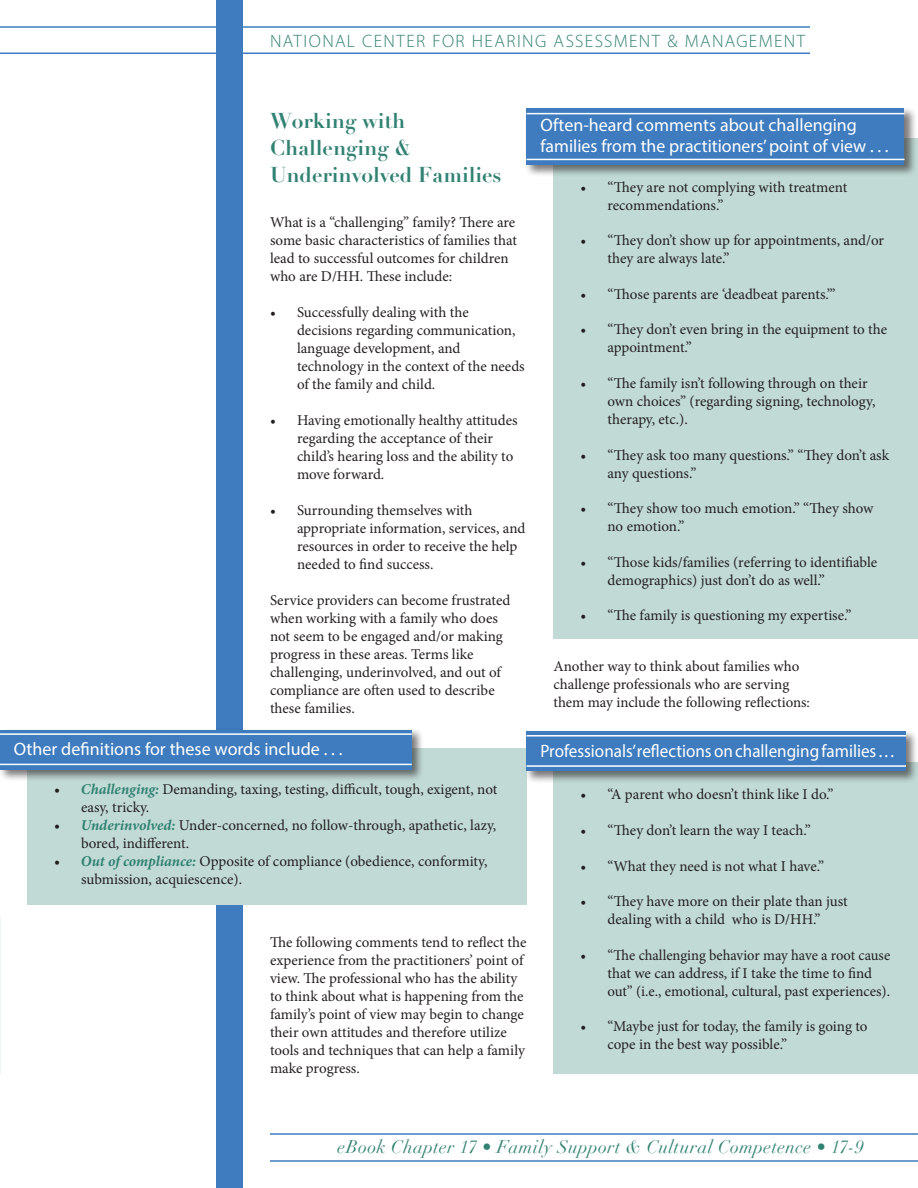
<style>
.page{position:relative;width:918px;height:1188px;background:#fff}
.page>*{position:absolute;margin:0;border:0;box-sizing:border-box;transform-origin:0 0}
.Paragraph_Heading{font:700 21px/27px "Didot";color:#318273}
.Body_text{font:18px/21px "Myriad Pro";color:#fff}
.t1{font:italic 18px "Didot";letter-spacing:.02em;color:#318273}
.Body_text-2{font:18px "Myriad Pro";color:#fff;scale:.95 1}
.t2{font:300 18px "Myriad Pro";letter-spacing:.075em;color:#318273}
.Bullet_Text{font:15px/18px "Minion Pro";color:#231f20}
.Body_text-3{font:15px/18px "Minion Pro";color:#231f20}
.s1{font-weight:700;font-style:italic}
.s2{font-weight:700;font-style:italic;color:#318273}
</style>
<div class="page">
<hr style="left:0;top:26px;width:810px;height:2px;background:#3e7cbf">
<hr style="left:0;top:52px;width:810px;height:2px;background:#3e7cbf">
<hr style="left:270px;top:1133px;width:648px;height:2px;background:#3e7cbf">
<hr style="left:270px;top:1160px;width:648px;height:2px;background:#3e7cbf">
<div style="left:554px;top:139px;width:364px;height:500px;background:#c1dad5"></div>
<div style="left:525px;top:106px;width:392px;height:71px;background:#231f20;opacity:.6"></div>
<div style="left:526px;top:108px;width:378px;height:57px;background:#3e7cbf"></div>
<div style="left:216px;top:0;width:27px;height:1188px;background:#3e7cbf"></div>
<div style="left:27px;top:748px;width:499px;height:156px;background:#c1dad5"></div>
<div style="left:0;top:728px;width:424px;height:54px;background:#231f20;opacity:.6"></div>
<div style="left:0;top:730px;width:412px;height:40px;background:#3e7cbf"></div>
<hr style="left:0;top:733px;width:412px;height:2px;background:#fff">
<hr style="left:0;top:764px;width:412px;height:1px;background:#fff">
<hr style="left:526px;top:113px;width:378px;height:1px;background:#fff">
<hr style="left:526px;top:159px;width:378px;height:1px;background:#fff">
<div style="left:554px;top:762px;width:364px;height:312px;background:#c1dad5"></div>
<div style="left:525px;top:730px;width:393px;height:54px;background:#231f20;opacity:.6"></div>
<div style="left:526px;top:731px;width:380px;height:40px;background:#3e7cbf"></div>
<hr style="left:526px;top:735px;width:380px;height:2px;background:#fff">
<hr style="left:526px;top:765px;width:380px;height:2px;background:#fff">
<p class="t2" style="left:270px;top:31px;width:537px">NATIONAL CENTER FOR HEARING ASSESSMENT &amp; MANAGEMENT</p>
<p class="Paragraph_Heading" style="left:270px;top:108px;width:233px">Working with<br>Challenging &amp;<br>Underinvolved Families</p>
<p class="Body_text-3" style="left:270px;top:213px;width:248px">What is a “challenging” family? There are some basic characteristics of families that lead to successful outcomes for children who are D/HH. These include:</p>
<p class="Bullet_Text" style="left:297px;top:303px;width:229px;text-indent:-27px">• Successfully dealing with the decisions regarding communication, language development, and technology in the context of the needs of the family and child.</p>
<p class="Bullet_Text" style="left:297px;top:411px;width:222px;text-indent:-27px">• Having emotionally healthy attitudes regarding the acceptance of their child’s hearing loss and the ability to move forward.</p>
<p class="Bullet_Text" style="left:297px;top:501px;width:230px;text-indent:-27px">• Surrounding themselves with appropriate information, services, and resources in order to receive the help needed to find success.</p>
<p class="Body_text-3" style="left:270px;top:591px;width:242px">Service providers can become frustrated when working with a family who does not seem to be engaged and/or making progress in these areas. Terms like challenging, underinvolved, and out of compliance are often used to describe these families.</p>
<p class="Body_text" style="left:14px;top:738px;width:330px">Other definitions for these words include . . .</p>
<p class="Bullet_Text" style="left:81px;top:781px;width:418px;text-indent:-27px"><span class="s1">•</span> <span class="s2">Challenging:</span> Demanding, taxing, testing, difficult, tough, exigent, not easy, tricky.</p>
<p class="Bullet_Text" style="left:81px;top:817px;width:417px;text-indent:-27px"><span class="s1">•</span> <span class="s2">Underinvolved:</span> Under-concerned, no follow-through, apathetic, lazy, bored, indifferent.</p>
<p class="Bullet_Text" style="left:81px;top:853px;width:408px;text-indent:-27px"><span class="s1">•</span> <span class="s2">Out of compliance:</span> Opposite of compliance (obedience, conformity, submission, acquiescence).</p>
<p class="Body_text-3" style="left:270px;top:933px;width:258px">The following comments tend to reflect the experience from the practitioners’ point of view. The professional who has the ability to think about what is happening from the family’s point of view may begin to change their own attitudes and therefore utilize tools and techniques that can help a family make progress.</p>
<p class="Body_text" style="left:540px;top:114px;width:350px">Often-heard comments about challenging families from the practitioners’ point of view . . .</p>
<p class="Bullet_Text" style="left:608px;top:178px;width:241px;text-indent:-27px">• “They are not complying with treatment recommendations.”</p>
<p class="Bullet_Text" style="left:608px;top:232px;width:278px;text-indent:-27px">• “They don’t show up for appointments, and/or they are always late.”</p>
<p class="Bullet_Text" style="left:580px;top:285px;width:257px">• “Those parents are ‘deadbeat parents.’”</p>
<p class="Bullet_Text" style="left:608px;top:321px;width:281px;text-indent:-27px">• “They don’t even bring in the equipment to the appointment.”</p>
<p class="Bullet_Text" style="left:608px;top:374px;width:270px;text-indent:-27px">• “The family isn’t following through on their own choices” (regarding signing, technology, therapy, etc.).</p>
<p class="Bullet_Text" style="left:608px;top:446px;width:283px;text-indent:-27px">• “They ask too many questions.” “They don’t ask any questions.”</p>
<p class="Bullet_Text" style="left:608px;top:499px;width:267px;text-indent:-27px">• “They show too much emotion.” “They show no emotion.”</p>
<p class="Bullet_Text" style="left:608px;top:553px;width:271px;text-indent:-27px">• “Those kids/families (referring to identifiable demographics) just don’t do as well.”</p>
<p class="Bullet_Text" style="left:580px;top:606px;width:273px">• “The family is questioning my expertise.”</p>
<p class="Body_text-3" style="left:554px;top:657px;width:258px">Another way to think about families who challenge professionals who are serving them may include the following reflections:</p>
<p class="Body_text-2" style="left:540px;top:740px;width:374px">Professionals’reflections on challenging families . . .</p>
<p class="Bullet_Text" style="left:580px;top:786px;width:255px">• “A parent who doesn’t think like I do.”</p>
<p class="Bullet_Text" style="left:580px;top:821px;width:232px">• “They don’t learn the way I teach.”</p>
<p class="Bullet_Text" style="left:580px;top:857px;width:245px">• “What they need is not what I have.”</p>
<p class="Bullet_Text" style="left:580px;top:892px;width:269px;text-align:center">• “They have more on their plate than just dealing with a child who is D/HH.”</p>
<p class="Bullet_Text" style="left:608px;top:946px;width:284px;text-indent:-27px">• “The challenging behavior may have a root cause that we can address, if I take the time to find out” (i.e., emotional, cultural, past experiences).</p>
<p class="Bullet_Text" style="left:608px;top:1017px;width:262px;text-indent:-27px">• “Maybe just for today, the family is going to cope in the best way possible.”</p>
<p class="t1" style="left:338px;top:1136px;width:528px">eBook Chapter 17 • Family Support &amp; Cultural Competence • 17-9</p>
</div>
